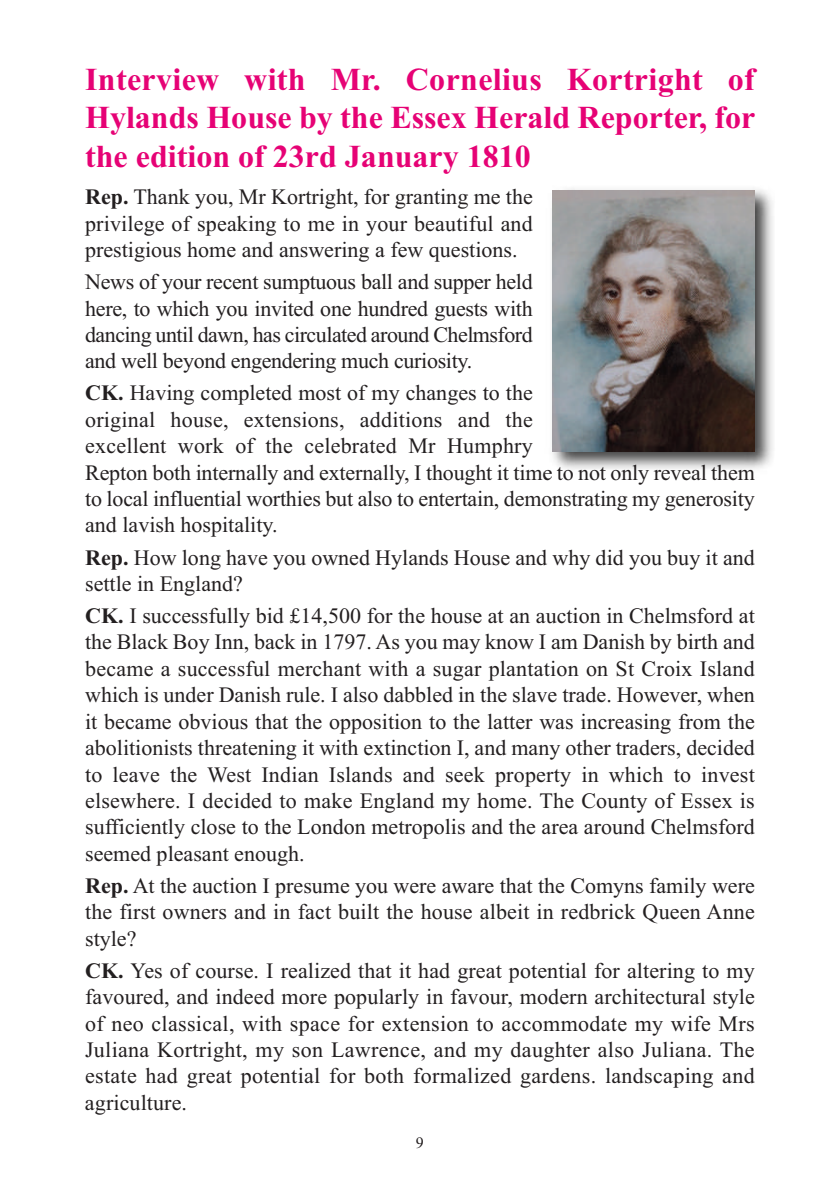
<style>
.page{position:relative;width:840px;height:1191px;background:#fff}
.page>*{position:absolute;margin:0;border:0;box-sizing:border-box;transform-origin:0 0}
.t1{font:700 32px/38.4px "Times New Roman";color:#e60275;text-align:justify}
.t2{font:22px/26.4px "Times New Roman";color:#231f20;text-align:justify}
.t3{font:16px "Times New Roman";color:#231f20}
.s1{font-weight:700}
</style>
<div class="page">
<img style="left:552px;top:188px;width:221px;height:282px">
<img style="left:552px;top:190px;width:202px;height:261px">
<h1 class="t1" style="left:85px;top:59px;width:671px">Interview with Mr. Cornelius Kortright of Hylands House by the Essex Herald Reporter, for the edition of 23rd January 1810</h1>
<p class="t2" style="left:85px;top:183px;width:449px"><span class="s1">Rep.</span> Thank you, Mr Kortright, for granting me the privilege of speaking to me in your beautiful and prestigious home and answering a few questions.</p>
<p class="t2" style="left:85px;top:268px;width:449px">News of your recent sumptuous ball and supper held here, to which you invited one hundred guests with dancing until dawn, has circulated around Chelmsford and well beyond engendering much curiosity.</p>
<p class="t2" style="left:85px;top:380px;width:670px;text-align:left"><span class="s1">CK.</span> Having completed most of my changes to the<br>original house, extensions, additions and the<br>excellent work of the celebrated Mr Humphry<br>Repton both internally and externally, I thought it time to not only reveal them to local influential worthies but also to entertain, demonstrating my generosity and lavish hospitality.</p>
<p class="t2" style="left:85px;top:544px;width:670px"><span class="s1">Rep.</span> How long have you owned Hylands House and why did you buy it and settle in England?</p>
<p class="t2" style="left:85px;top:602px;width:671px"><span class="s1">CK.</span> I successfully bid £14,500 for the house at an auction in Chelmsford at the Black Boy Inn, back in 1797. As you may know I am Danish by birth and became a successful merchant with a sugar plantation on St Croix Island which is under Danish rule. I also dabbled in the slave trade. However, when it became obvious that the opposition to the latter was increasing from the abolitionists threatening it with extinction I, and many other traders, decided to leave the West Indian Islands and seek property in which to invest elsewhere. I decided to make England my home. The County of Essex is sufficiently close to the London metropolis and the area around Chelmsford seemed pleasant enough.</p>
<p class="t2" style="left:85px;top:872px;width:671px"><span class="s1">Rep.</span> At the auction I presume you were aware that the Comyns family were the first owners and in fact built the house albeit in redbrick Queen Anne style?</p>
<p class="t2" style="left:85px;top:957px;width:671px"><span class="s1">CK.</span> Yes of course. I realized that it had great potential for altering to my favoured, and indeed more popularly in favour, modern architectural style of neo classical, with space for extension to accommodate my wife Mrs Juliana Kortright, my son Lawrence, and my daughter also Juliana. The estate had great potential for both formalized gardens. landscaping and agriculture.</p>
<p class="t3" style="left:416px;top:1133px;width:9px">9</p>
</div>
